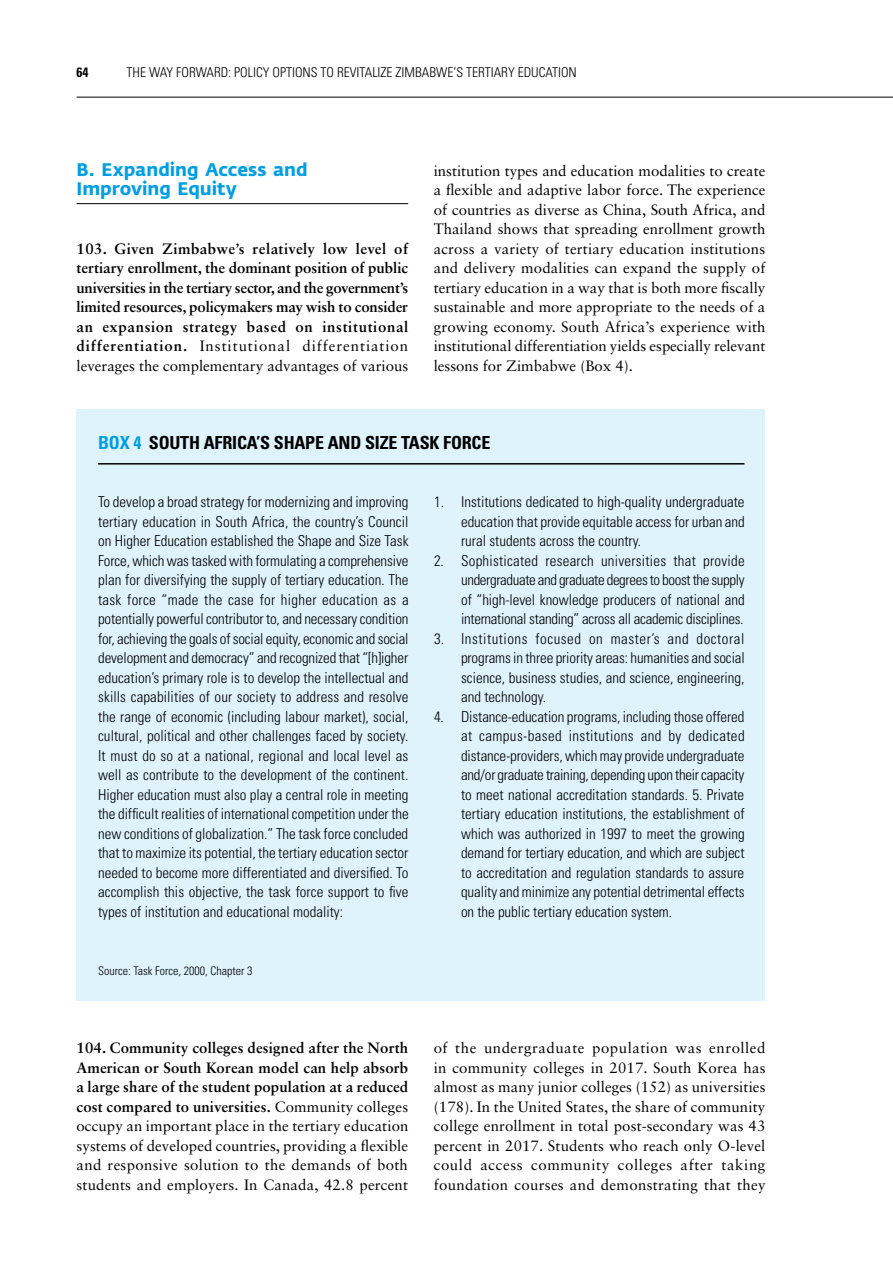
<style>
.page{position:relative;width:893px;height:1263px;background:#fff}
.page>*{position:absolute;margin:0;border:0;box-sizing:border-box;transform-origin:0 0}
.t1{font:700 condensed 18px "Univers LT Std";letter-spacing:-.01em;color:#000}
.t2{font:700 18px/19.5px "Fedra Sans";letter-spacing:-.005em;color:#009fe3}
.t3{font:300 condensed 15px/19.5px "Univers LT Std";color:#000;text-align:justify}
.t4{font:15px/19.5px "Sabon LT Std";letter-spacing:.01em;color:#000;text-align:justify}
.t5{font:700 15px/19.5px "Sabon LT Std";letter-spacing:.04em;color:#000;text-align:justify}
.t6{font:300 condensed 13.5px "Univers LT Std";color:#000}
.t7{font:700 condensed 13.5px "Univers LT Std";color:#000}
.t8{font:300 condensed 12px "Univers LT Std";color:#000}
.s1{font-weight:400}
.s2{color:#009fe3}
.s3{font-weight:700}
</style>
<div class="page">
<div style="left:77px;top:409px;width:688px;height:591px;background:#dff3fc"></div>
<hr style="left:77px;top:203px;width:331px;height:1px;background:#000">
<hr style="left:98px;top:463px;width:646px;height:2px;background:#000">
<hr style="left:77px;top:97px;width:816px;height:1px;background:#000">
<p class="t7" style="left:77px;top:64px;width:13px">64</p>
<p class="t6" style="left:127px;top:64px;width:452px">THE WAY FORWARD: POLICY OPTIONS TO REVITALIZE ZIMBABWE’S TERTIARY EDUCATION</p>
<p class="t2" style="left:77px;top:160px;width:233px">B. Expanding Access and<br>Improving Equity</p>
<p class="t5" style="left:77px;top:238px;width:333px">103. Given Zimbabwe’s relatively low level of tertiary enrollment, the dominant position of public universities in the tertiary sector, and the government’s limited resources, policymakers may wish to consider an expansion strategy based on institutional differentiation. <span class="s1">Institutional differentiation leverages the complementary advantages of various</span></p>
<p class="t4" style="left:434px;top:160px;width:333px">institution types and education modalities to create a flexible and adaptive labor force. The experience of countries as diverse as China, South Africa, and Thailand shows that spreading enrollment growth across a variety of tertiary education institutions and delivery modalities can expand the supply of tertiary education in a way that is both more fiscally sustainable and more appropriate to the needs of a growing economy. South Africa’s experience with institutional differentiation yields especially relevant lessons for Zimbabwe (Box 4).</p>
<p class="t1" style="left:98px;top:431px;width:394px"><span class="s2">BOX 4</span> SOUTH AFRICA’S SHAPE AND SIZE TASK FORCE</p>
<p class="t3" style="left:98px;top:492px;width:312px">To develop a broad strategy for modernizing and improving tertiary education in South Africa, the country’s Council on Higher Education established the Shape and Size Task Force, which was tasked with formulating a comprehensive plan for diversifying the supply of tertiary education. The task force “made the case for higher education as a potentially powerful contributor to, and necessary condition for, achieving the goals of social equity, economic and social development and democracy” and recognized that “[h]igher education’s primary role is to develop the intellectual and skills capabilities of our society to address and resolve the range of economic (including labour market), social, cultural, political and other challenges faced by society.<br>It must do so at a national, regional and local level as well as contribute to the development of the continent.<br>Higher education must also play a central role in meeting the difficult realities of international competition under the new conditions of globalization.” The task force concluded that to maximize its potential, the tertiary education sector needed to become more differentiated and diversified. To accomplish this objective, the task force support to five types of institution and educational modality:</p>
<p class="t3" style="left:461px;top:492px;width:285px;text-indent:-27px">1. Institutions dedicated to high-quality undergraduate education that provide equitable access for urban and rural students across the country.</p>
<p class="t3" style="left:461px;top:550px;width:285px;text-indent:-27px">2. Sophisticated research universities that provide undergraduate and graduate degrees to boost the supply of “high-level knowledge producers of national and international standing” across all academic disciplines.</p>
<p class="t3" style="left:461px;top:628px;width:285px;text-indent:-27px">3. Institutions focused on master’s and doctoral programs in three priority areas: humanities and social science, business studies, and science, engineering, and technology.</p>
<p class="t3" style="left:461px;top:706px;width:285px;text-indent:-27px">4. Distance-education programs, including those offered at campus-based institutions and by dedicated distance-providers, which may provide undergraduate and/or graduate training, depending upon their capacity to meet national accreditation standards. 5. Private tertiary education institutions, the establishment of which was authorized in 1997 to meet the growing demand for tertiary education, and which are subject to accreditation and regulation standards to assure quality and minimize any potential detrimental effects on the public tertiary education system.</p>
<p class="t8" style="left:98px;top:964px;width:156px">Source: Task Force, 2000, Chapter 3</p>
<p class="t4" style="left:77px;top:1038px;width:333px"><span class="s3">104. Community colleges designed after the North American or South Korean model can help absorb a large share of the student population at a reduced cost compared to universities.</span> Community colleges occupy an important place in the tertiary education systems of developed countries, providing a flexible and responsive solution to the demands of both students and employers. In Canada, 42.8 percent</p>
<p class="t4" style="left:434px;top:1038px;width:333px">of the undergraduate population was enrolled in community colleges in 2017. South Korea has almost as many junior colleges (152) as universities (178). In the United States, the share of community college enrollment in total post-secondary was 43 percent in 2017. Students who reach only O-level could access community colleges after taking foundation courses and demonstrating that they</p>
</div>
